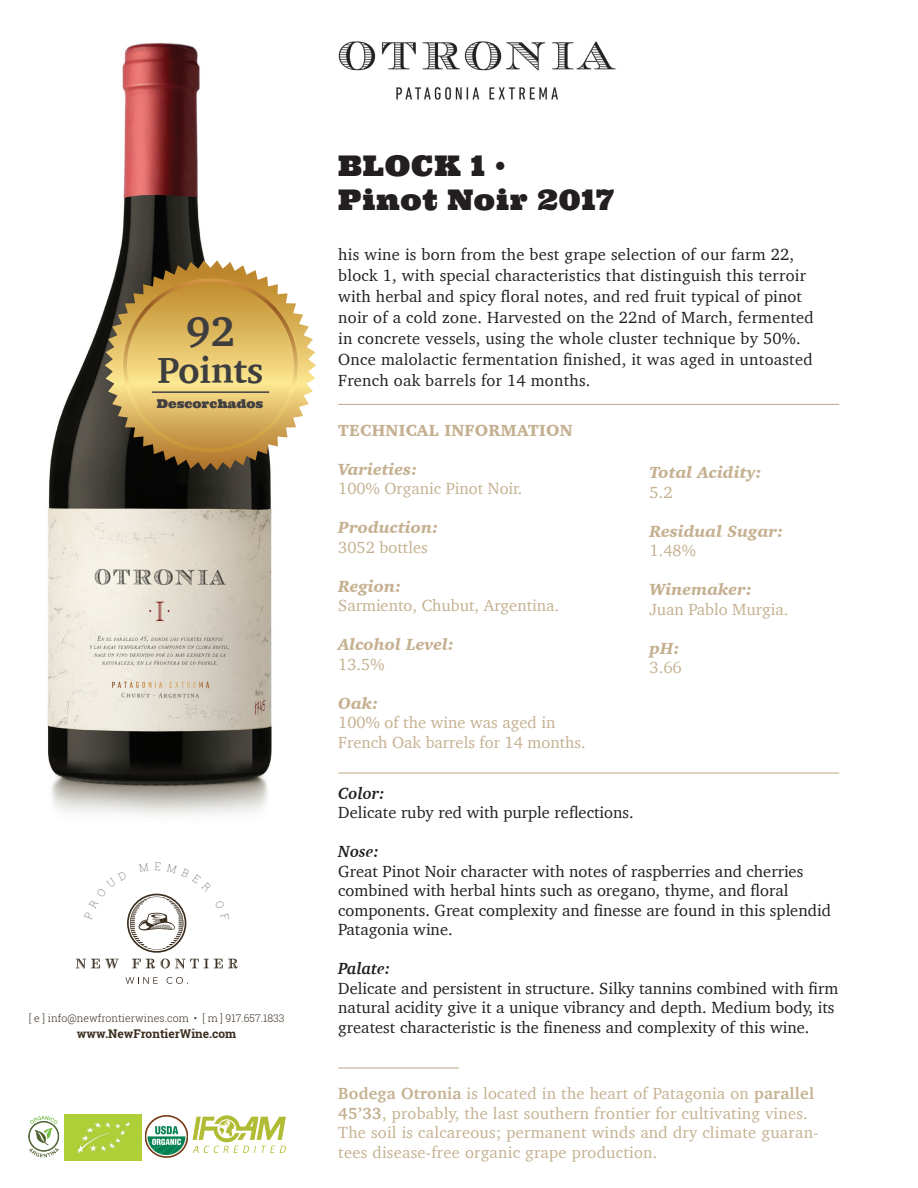
<style>
.page{position:relative;width:918px;height:1188px;background:#fff}
.page>*{position:absolute;margin:0;border:0;box-sizing:border-box;transform-origin:0 0}
.t1{font:700 42.3px "Charter";color:#3e3e3f}
.t2{font:700 37.2px "Charter";color:#3e3e3f}
.t3{font:28.5px/34.5px "Ultra";letter-spacing:.025em;color:#231f20}
.t4{font:16.5px/21px "Charter";color:#231f20}
.t5{font:16.5px/19.5px "Charter";letter-spacing:.015em;color:#c5b191}
.t6{font:italic 900 16.5px "Charter";color:#c5b191}
.t7{font:900 16.5px "Charter";letter-spacing:.015em;color:#c5b191}
.t8{font:italic 700 16.5px "Charter";color:#231f20}
.t9{font:12.15px "Ultra";color:#413f41}
.t10{font:700 12px "Roboto Slab";color:#3a2e1f}
.t11{font:300 10.5px "Roboto Slab";color:#3a2e1f}
.s1{font-weight:700}
</style>
<div class="page">
<img style="left:338px;top:41px;width:278px;height:59px">
<hr style="left:338px;top:772px;width:501px;height:2px;background:#c5b191">
<hr style="left:338px;top:1067px;width:121px;height:2px;background:#c5b191">
<hr style="left:338px;top:404px;width:501px;height:1px;background:#c5b191">
<svg style="left:76px;top:959px;width:43px;height:9px"></svg>
<svg style="left:132px;top:959px;width:106px;height:9px"></svg>
<svg style="left:125px;top:977px;width:33px;height:7px"></svg>
<svg style="left:167px;top:977px;width:21px;height:7px"></svg>
<img style="left:47px;top:43px;width:225px;height:773px">
<svg style="left:105px;top:260px;width:211px;height:210px"></svg>
<svg style="left:123px;top:279px;width:175px;height:173px;background:#d6b362"></svg>
<hr style="left:152px;top:391px;width:117px;height:2px;background:#413f41">
<img style="left:145px;top:1115px;width:43px;height:43px">
<img style="left:192px;top:1115px;width:94px;height:38px">
<img style="left:65px;top:1115px;width:76px;height:45px">
<img style="left:28px;top:1116px;width:32px;height:42px">
<svg style="left:127px;top:893px;width:60px;height:60px"></svg>
<h1 class="t1" style="left:186px;top:295px;width:51px">92</h1>
<h2 class="t2" style="left:157px;top:338px;width:108px">Points</h2>
<p class="t9" style="left:157px;top:396px;width:108px">Descorchados</p>
<p class="t11" style="left:29px;top:1011px;width:257px">[ e ] info@newfrontierwines.com • [ m ] 917.657.1833</p>
<p class="t10" style="left:77px;top:1025px;width:161px">www.NewFrontierWine.com</p>
<h3 class="t3" style="left:338px;top:148px;width:277px">BLOCK 1 •<br>Pinot Noir 2017</h3>
<p class="t4" style="left:338px;top:244px;width:477px">his wine is born from the best grape selection of our farm 22, block 1, with special characteristics that distinguish this terroir with herbal and spicy floral notes, and red fruit typical of pinot noir of a cold zone. Harvested on the 22nd of March, fermented in concrete vessels, using the whole cluster technique by 50%.<br>Once malolactic fermentation finished, it was aged in untoasted French oak barrels for 14 months.</p>
<p class="t7" style="left:338px;top:420px;width:236px">TECHNICAL INFORMATION</p>
<p class="t6" style="left:338px;top:459px;width:81px">Varieties:</p>
<p class="t5" style="left:338px;top:478px;width:185px">100% Organic Pinot Noir.</p>
<p class="t6" style="left:338px;top:517px;width:102px">Production:</p>
<p class="t5" style="left:338px;top:537px;width:91px">3052 bottles</p>
<p class="t6" style="left:338px;top:576px;width:65px">Region:</p>
<p class="t5" style="left:338px;top:595px;width:222px">Sarmiento, Chubut, Argentina.</p>
<p class="t6" style="left:338px;top:634px;width:117px">Alcohol Level:</p>
<p class="t5" style="left:338px;top:654px;width:48px">13.5%</p>
<p class="t6" style="left:338px;top:693px;width:42px">Oak:</p>
<p class="t5" style="left:338px;top:712px;width:249px">100% of the wine was aged in<br>French Oak barrels for 14 months.</p>
<p class="t6" style="left:650px;top:462px;width:114px">Total Acidity:</p>
<p class="t5" style="left:650px;top:482px;width:24px">5.2</p>
<p class="t6" style="left:650px;top:521px;width:135px">Residual Sugar:</p>
<p class="t5" style="left:650px;top:540px;width:48px">1.48%</p>
<p class="t6" style="left:650px;top:579px;width:104px">Winemaker:</p>
<p class="t5" style="left:650px;top:599px;width:140px">Juan Pablo Murgia.</p>
<p class="t6" style="left:650px;top:638px;width:32px">pH:</p>
<p class="t5" style="left:650px;top:657px;width:34px">3.66</p>
<p class="t8" style="left:338px;top:779px;width:48px">Color:</p>
<p class="t4" style="left:338px;top:802px;width:297px">Delicate ruby red with purple reflections.</p>
<p class="t8" style="left:338px;top:837px;width:42px">Nose:</p>
<p class="t4" style="left:338px;top:861px;width:494px;line-height:19.5px">Great Pinot Noir character with notes of raspberries and cherries combined with herbal hints such as oregano, thyme, and floral components. Great complexity and finesse are found in this splendid Patagonia wine.</p>
<p class="t8" style="left:338px;top:954px;width:54px">Palate:</p>
<p class="t4" style="left:338px;top:978px;width:502px;line-height:19.5px">Delicate and persistent in structure. Silky tannins combined with firm natural acidity give it a unique vibrancy and depth. Medium body, its greatest characteristic is the fineness and complexity of this wine.</p>
<p class="t5" style="left:338px;top:1083px;width:482px"><span class="s1">Bodega Otronia</span> is located in the heart of Patagonia on <span class="s1">parallel 45’33</span>, probably, the last southern frontier for cultivating vines.<br>The soil is calcareous; permanent winds and dry climate guaran&shy;tees disease-free organic grape production.</p>
</div>
